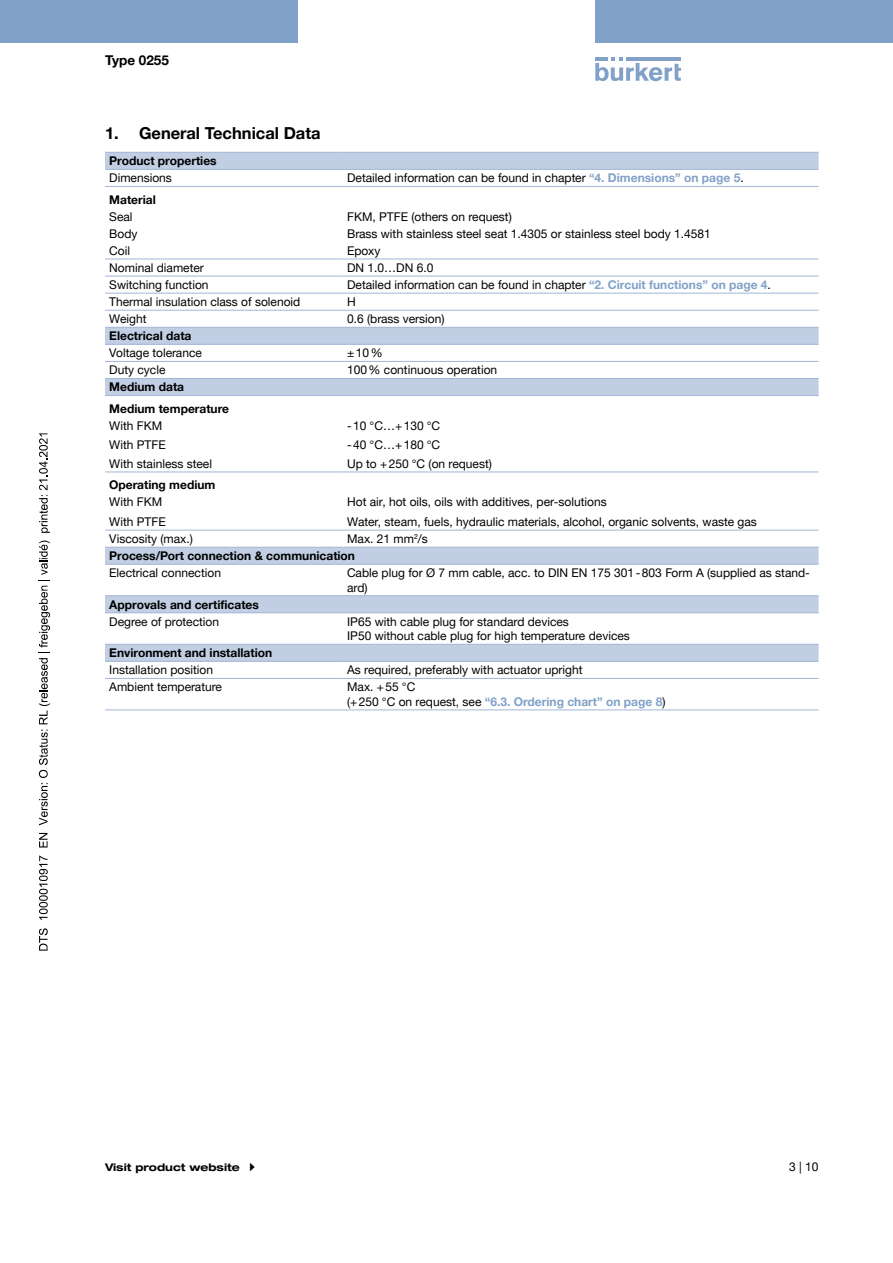
<style>
.page{position:relative;width:893px;height:1263px;background:#fff}
.page>*{position:absolute;margin:0;border:0;box-sizing:border-box;transform-origin:0 0}
.t1{font:700 16.5px "Helvetica Neue LTW1 G";color:#000}
.t2{font:700 13.5px "Helvetica Neue LTW1 G";color:#000}
.t3{font:12px/14.4px "Helvetica Neue LTW1 G";color:#000}
.t4{font:700 12px/21.3px "Helvetica Neue LTW1 G";color:#000}
.t5{font:700 expanded 10.5px "Helvetica Neue LTW1 G";color:#000}
.s1{font-weight:700;color:#81a1c8}
.s2{font-weight:400}
</style>
<div class="page">
<svg style="left:595px;top:57px;width:86px;height:24px"></svg>
<hr style="left:626px;top:57px;width:55px;height:4px;background:#81a1c8">
<div style="left:0;top:0;width:298px;height:42px;background:#81a1c8"></div>
<div style="left:595px;top:0;width:298px;height:42px;background:#81a1c8"></div>
<svg style="left:105px;top:153px;width:714px;height:508px"></svg>
<hr style="left:105px;top:678px;width:238px;height:1px;background:#a1b7d6">
<hr style="left:343px;top:678px;width:476px;height:1px;background:#a1b7d6">
<hr style="left:105px;top:710px;width:238px;height:1px;background:#a1b7d6">
<hr style="left:343px;top:710px;width:476px;height:1px;background:#a1b7d6">
<hr style="left:105px;top:152px;width:238px;height:1px;background:#a1b7d6">
<hr style="left:343px;top:152px;width:476px;height:1px;background:#a1b7d6">
<hr style="left:105px;top:259px;width:238px;height:1px;background:#a1b7d6">
<hr style="left:343px;top:259px;width:476px;height:1px;background:#a1b7d6">
<hr style="left:105px;top:344px;width:238px;height:1px;background:#a1b7d6">
<hr style="left:343px;top:344px;width:476px;height:1px;background:#a1b7d6">
<hr style="left:105px;top:378px;width:238px;height:1px;background:#a1b7d6">
<hr style="left:343px;top:378px;width:476px;height:1px;background:#a1b7d6">
<hr style="left:105px;top:661px;width:238px;height:1px;background:#a1b7d6">
<hr style="left:343px;top:661px;width:476px;height:1px;background:#a1b7d6">
<hr style="left:105px;top:169px;width:238px;height:1px;background:#a1b7d6">
<hr style="left:343px;top:169px;width:476px;height:1px;background:#a1b7d6">
<hr style="left:105px;top:186px;width:238px;height:1px;background:#a1b7d6">
<hr style="left:343px;top:186px;width:476px;height:1px;background:#a1b7d6">
<hr style="left:105px;top:276px;width:238px;height:1px;background:#a1b7d6">
<hr style="left:343px;top:276px;width:476px;height:1px;background:#a1b7d6">
<hr style="left:105px;top:293px;width:238px;height:1px;background:#a1b7d6">
<hr style="left:105px;top:327px;width:238px;height:1px;background:#a1b7d6">
<hr style="left:343px;top:327px;width:476px;height:1px;background:#a1b7d6">
<hr style="left:343px;top:293px;width:476px;height:1px;background:#a1b7d6">
<hr style="left:105px;top:310px;width:238px;height:1px;background:#a1b7d6">
<hr style="left:105px;top:595px;width:238px;height:1px;background:#a1b7d6">
<hr style="left:343px;top:595px;width:476px;height:1px;background:#a1b7d6">
<hr style="left:343px;top:310px;width:476px;height:1px;background:#a1b7d6">
<hr style="left:105px;top:612px;width:238px;height:1px;background:#a1b7d6">
<hr style="left:343px;top:612px;width:476px;height:1px;background:#a1b7d6">
<hr style="left:105px;top:644px;width:238px;height:1px;background:#a1b7d6">
<hr style="left:343px;top:644px;width:476px;height:1px;background:#a1b7d6">
<hr style="left:105px;top:361px;width:238px;height:1px;background:#a1b7d6">
<hr style="left:343px;top:361px;width:476px;height:1px;background:#a1b7d6">
<hr style="left:105px;top:395px;width:238px;height:1px;background:#a1b7d6">
<hr style="left:343px;top:395px;width:476px;height:1px;background:#a1b7d6">
<hr style="left:105px;top:472px;width:238px;height:1px;background:#a1b7d6">
<hr style="left:343px;top:472px;width:476px;height:1px;background:#a1b7d6">
<hr style="left:105px;top:530px;width:238px;height:1px;background:#a1b7d6">
<hr style="left:343px;top:530px;width:476px;height:1px;background:#a1b7d6">
<hr style="left:105px;top:547px;width:238px;height:1px;background:#a1b7d6">
<hr style="left:343px;top:547px;width:476px;height:1px;background:#a1b7d6">
<hr style="left:105px;top:564px;width:238px;height:1px;background:#a1b7d6">
<hr style="left:343px;top:564px;width:476px;height:1px;background:#a1b7d6">
<svg style="left:39px;top:928px;width:9px;height:23px"></svg>
<svg style="left:39px;top:855px;width:9px;height:65px"></svg>
<svg style="left:39px;top:833px;width:9px;height:14px"></svg>
<svg style="left:39px;top:540px;width:11px;height:285px"></svg>
<svg style="left:39px;top:433px;width:11px;height:100px"></svg>
<p class="t2" style="left:105px;top:52px;width:65px">Type 0255</p>
<h1 class="t1" style="left:105px;top:123px;width:217px">1. General Technical Data</h1>
<p class="t4" style="left:109px;top:150px;width:109px">Product properties</p>
<p class="t3" style="left:109px;top:171px;width:64px">Dimensions</p>
<p class="t3" style="left:347px;top:171px;width:398px">Detailed information can be found in chapter <span class="s1">“4. Dimensions” on page 5</span>.</p>
<p class="t4" style="left:109px;top:189px;width:48px">Material</p>
<p class="t3" style="left:109px;top:209px;width:25px">Seal</p>
<p class="t3" style="left:347px;top:209px;width:166px">FKM, PTFE (others on request)</p>
<p class="t3" style="left:109px;top:226px;width:30px">Body</p>
<p class="t3" style="left:347px;top:226px;width:365px">Brass with stainless steel seat 1.4305 or stainless steel body 1.4581</p>
<p class="t3" style="left:109px;top:243px;width:22px">Coil</p>
<p class="t3" style="left:347px;top:243px;width:35px">Epoxy</p>
<p class="t3" style="left:109px;top:260px;width:96px">Nominal diameter</p>
<p class="t3" style="left:347px;top:260px;width:88px">DN 1.0…DN 6.0</p>
<p class="t3" style="left:109px;top:277px;width:101px">Switching function</p>
<p class="t3" style="left:347px;top:277px;width:425px">Detailed information can be found in chapter <span class="s1">“2. Circuit functions” on page 4</span>.</p>
<p class="t3" style="left:109px;top:294px;width:193px">Thermal insulation class of solenoid</p>
<p class="t3" style="left:347px;top:294px;width:10px">H</p>
<p class="t3" style="left:109px;top:311px;width:39px">Weight</p>
<p class="t3" style="left:347px;top:311px;width:99px">0.6 (brass version)</p>
<p class="t4" style="left:109px;top:325px;width:84px">Electrical data</p>
<p class="t3" style="left:109px;top:346px;width:94px">Voltage tolerance</p>
<p class="t3" style="left:347px;top:346px;width:37px">±10%</p>
<p class="t3" style="left:109px;top:363px;width:58px">Duty cycle</p>
<p class="t3" style="left:347px;top:363px;width:152px">100% continuous operation</p>
<p class="t4" style="left:109px;top:376px;width:121px">Medium data<br>Medium temperature</p>
<p class="t3" style="left:109px;top:418px;width:54px">With FKM</p>
<p class="t3" style="left:347px;top:418px;width:95px">-10 °C…+130 °C</p>
<p class="t3" style="left:109px;top:437px;width:58px">With PTFE</p>
<p class="t3" style="left:347px;top:437px;width:95px">-40 °C…+180 °C</p>
<p class="t3" style="left:109px;top:456px;width:104px">With stainless steel</p>
<p class="t3" style="left:347px;top:456px;width:146px">Up to +250 °C (on request)</p>
<p class="t4" style="left:109px;top:474px;width:108px">Operating medium</p>
<p class="t3" style="left:109px;top:495px;width:54px">With FKM</p>
<p class="t3" style="left:347px;top:495px;width:261px">Hot air, hot oils, oils with additives, per-solutions</p>
<p class="t3" style="left:109px;top:514px;width:58px">With PTFE</p>
<p class="t3" style="left:347px;top:514px;width:411px">Water, steam, fuels, hydraulic materials, alcohol, organic solvents, waste gas</p>
<p class="t3" style="left:109px;top:531px;width:85px">Viscosity (max.)</p>
<p class="t4" style="left:109px;top:530px;width:320px;line-height:17px;text-indent:238px"><span class="s2">Max. 21 mm</span><sup>2</sup><span class="s2">/s<br></span>Process/Port connection &amp; communication</p>
<p class="t3" style="left:109px;top:565px;width:113px">Electrical connection</p>
<p class="t3" style="left:347px;top:565px;width:464px">Cable plug for Ø 7 mm cable, acc. to DIN EN 175 301-803 Form A (supplied as stand&shy;ard)</p>
<p class="t4" style="left:109px;top:594px;width:151px">Approvals and certificates</p>
<p class="t3" style="left:109px;top:614px;width:111px">Degree of protection</p>
<p class="t3" style="left:347px;top:614px;width:284px">IP65 with cable plug for standard devices<br>IP50 without cable plug for high temperature devices</p>
<p class="t4" style="left:109px;top:642px;width:164px">Environment and installation</p>
<p class="t3" style="left:109px;top:663px;width:105px">Installation position</p>
<p class="t3" style="left:347px;top:663px;width:237px">As required, preferably with actuator upright</p>
<p class="t3" style="left:109px;top:680px;width:114px">Ambient temperature</p>
<p class="t3" style="left:347px;top:680px;width:320px">Max. +55 °C<br>(+250 °C on request, see <span class="s1">“6.3. Ordering chart” on page 8</span>)</p>
<p class="t5" style="left:105px;top:1161px;width:136px">Visit product website</p>
<p class="t3" style="left:789px;top:1159px;width:31px">3 | 10</p>
</div>
